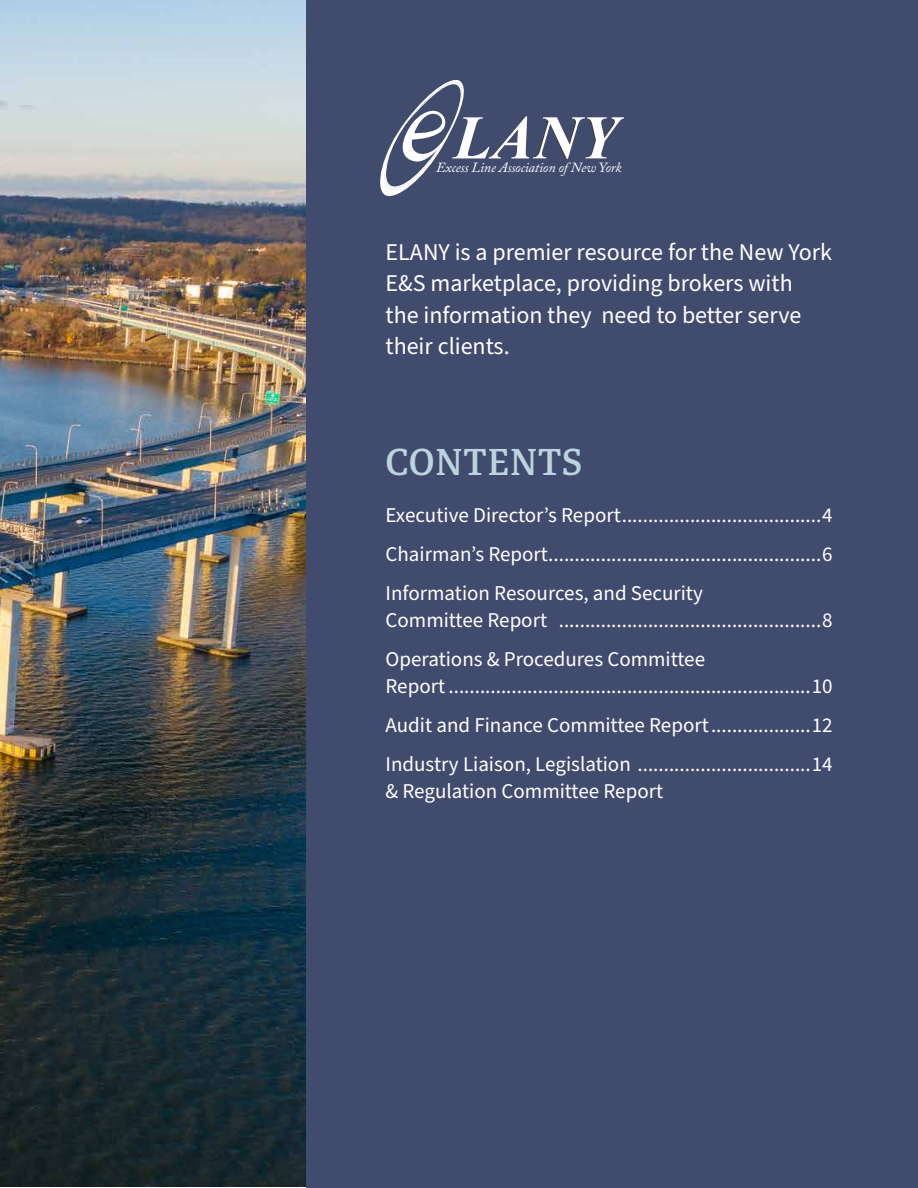
<style>
.page{position:relative;width:918px;height:1188px;background:#fff}
.page>*{position:absolute;margin:0;border:0;box-sizing:border-box;transform-origin:0 0}
.t1{font:36px "Portada Sb";letter-spacing:.01em;color:#bbd4dd}
.t2{font:24px/31.5px "Source Sans Pro";color:#fff}
.t3{font:21px/39px "Source Sans Pro";color:#fff;text-align:justify}
.t4{font:italic 13.95px "Adobe Caslon Pro";letter-spacing:-.01em;color:#fff}
</style>
<div class="page">
<img style="left:0;top:0;width:306px;height:1186px">
<div style="left:306px;top:0;width:612px;height:1188px;background:#414b6e"></div>
<svg style="left:380px;top:80px;width:244px;height:116px"></svg>
<p class="t4" style="left:436px;top:159px;width:187px">Excess Line Association of New York</p>
<p class="t2" style="left:386px;top:237px;width:448px">ELANY is a premier resource for the New York E&amp;S marketplace, providing brokers with<br>the information they need to better serve their clients.</p>
<h1 class="t1" style="left:386px;top:436px;width:198px">CONTENTS</h1>
<p class="t3" style="left:386px;top:497px;width:449px">Executive Director’s Report......................................4<br>Chairman’s Report....................................................6<br>Information Resources, and Security</p>
<p class="t3" style="left:386px;top:602px;width:449px">Committee Report ..................................................8<br>Operations &amp; Procedures Committee</p>
<p class="t3" style="left:386px;top:668px;width:449px">Report .....................................................................10<br>Audit and Finance Committee Report...................12<br>Industry Liaison, Legislation .................................14</p>
<p class="t3" style="left:386px;top:773px;width:279px">&amp; Regulation Committee Report</p>
</div>
